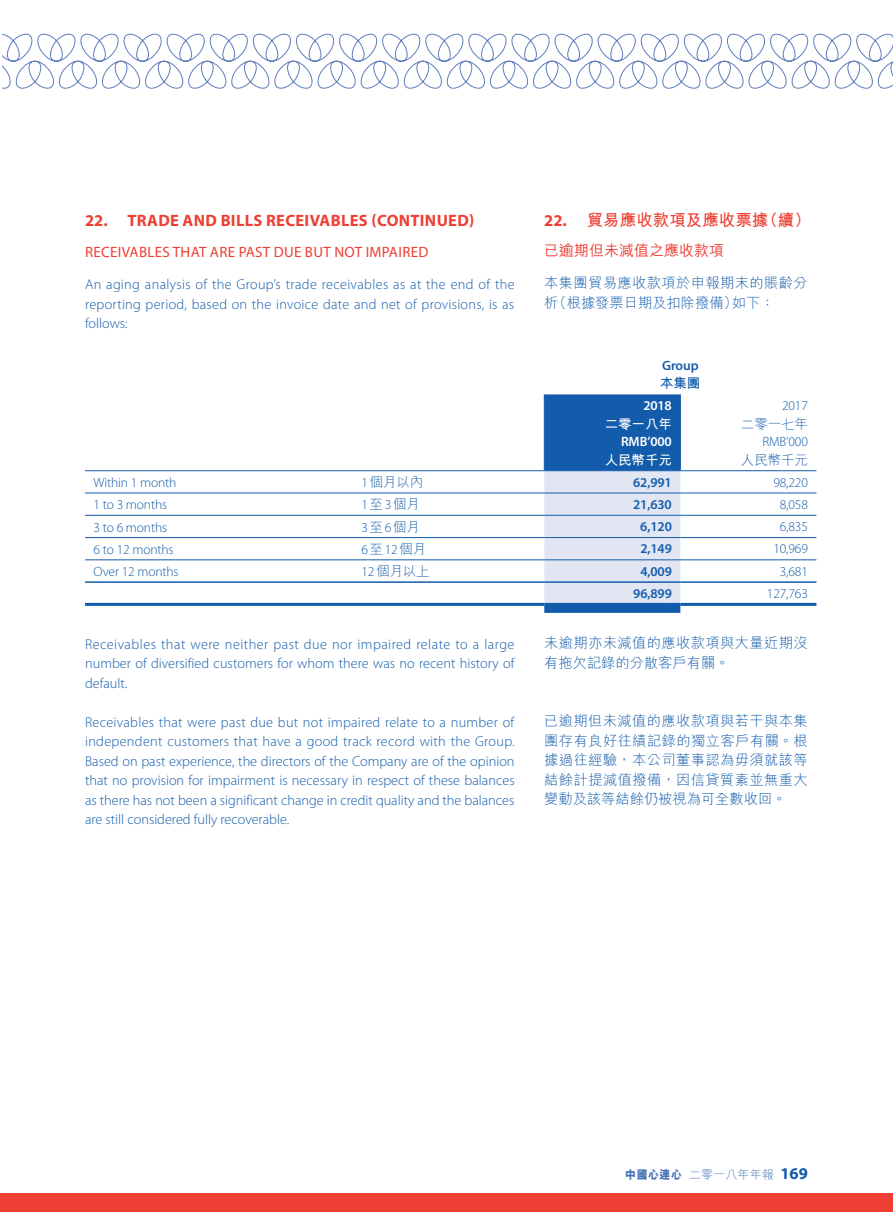
<style>
.page{position:relative;width:893px;height:1212px;background:#fff}
.page>*{position:absolute;margin:0;border:0;box-sizing:border-box;transform-origin:0 0}
.Subhead_1_e{font:700 16.5px "Myriad Pro";letter-spacing:.02em;color:#ee3f34}
.Subhead_1_c{font:700 16.5px "M Hei HK";color:#ee3f34}
.Subhead_2_e{font:15px "Myriad Pro";letter-spacing:.02em;color:#ee3f34}
.Subhead_2_c{font:500 15px "M Hei HK";color:#ee3f34}
.body_e{font:300 14.25px/19.5px "Myriad Pro";letter-spacing:.005em;color:#135cab;text-align:justify}
.body_c{font:300 14.25px/19.5px "M Hei HK";letter-spacing:.03em;color:#135cab}
.Body_Text_Table{font:300 13.5px "Myriad Pro";letter-spacing:-.01em;color:#135cab}
.Body_Text_Table-2{font:600 13.5px "Myriad Pro";letter-spacing:-.01em;color:#135cab}
.Body_Text_Table-3{font:300 13.5px "M Hei HK";letter-spacing:-.01em;color:#135cab}
.Body_Text_Table-4{font:600 13.5px "Myriad Pro";letter-spacing:-.01em;color:#fff}
.Body_Text_Table-5{font:700 13.5px "M Hei HK";letter-spacing:-.01em;color:#fff}
.Body_Text_Table-6{font:700 13.5px "M Hei HK";color:#135cab}
.t1{font:300 12px "M Hei HK";letter-spacing:.01em;color:#4471b8}
.s1{font-family:"Myriad Pro"}
.s2{font-family:"M Hei HK"}
.s3{font-weight:800}
.s4{font-family:"Myriad Pro";font-weight:700;font-size:16.5px;color:#135cab}
</style>
<div class="page">
<div style="left:0;top:1193px;width:893px;height:19px;background:#ee3f34"></div>
<svg style="left:2px;top:33px;width:891px;height:56px"></svg>
<hr style="left:85px;top:603px;width:268px;height:3px;background:#135cab">
<hr style="left:353px;top:603px;width:191px;height:3px;background:#135cab">
<hr style="left:680px;top:603px;width:128px;height:3px;background:#135cab">
<svg style="left:808px;top:603px;width:8px;height:3px"></svg>
<hr style="left:680px;top:394px;width:1px;height:76px;background:#135cab">
<hr style="left:85px;top:470px;width:268px;height:1px;background:#135cab">
<hr style="left:353px;top:470px;width:191px;height:1px;background:#135cab">
<hr style="left:680px;top:470px;width:128px;height:1px;background:#135cab">
<hr style="left:85px;top:493px;width:268px;height:1px;background:#135cab">
<hr style="left:353px;top:493px;width:191px;height:1px;background:#135cab">
<hr style="left:680px;top:493px;width:128px;height:1px;background:#135cab">
<hr style="left:85px;top:515px;width:268px;height:1px;background:#135cab">
<hr style="left:353px;top:515px;width:191px;height:1px;background:#135cab">
<hr style="left:680px;top:515px;width:128px;height:1px;background:#135cab">
<hr style="left:85px;top:537px;width:268px;height:1px;background:#135cab">
<hr style="left:353px;top:537px;width:191px;height:1px;background:#135cab">
<hr style="left:680px;top:537px;width:128px;height:1px;background:#135cab">
<hr style="left:85px;top:560px;width:268px;height:1px;background:#135cab">
<hr style="left:353px;top:560px;width:191px;height:1px;background:#135cab">
<hr style="left:680px;top:560px;width:128px;height:1px;background:#135cab">
<hr style="left:85px;top:581px;width:268px;height:2px;background:#135cab">
<hr style="left:353px;top:581px;width:191px;height:2px;background:#135cab">
<svg style="left:544px;top:394px;width:136px;height:219px;background:#8bacd4"></svg>
<hr style="left:680px;top:581px;width:128px;height:2px;background:#135cab">
<svg style="left:808px;top:581px;width:8px;height:2px"></svg>
<p class="Subhead_1_e" style="left:85px;top:210px;width:391px">22. TRADE AND BILLS RECEIVABLES (CONTINUED)</p>
<p class="Subhead_2_e" style="left:85px;top:243px;width:345px">RECEIVABLES THAT ARE PAST DUE BUT NOT IMPAIRED</p>
<p class="body_e" style="left:85px;top:274px;width:431px">An aging analysis of the Group’s trade receivables as at the end of the reporting period, based on the invoice date and net of provisions, is as follows:</p>
<p class="Subhead_1_c" style="left:544px;top:207px;width:268px"><span class="s1">22.</span> 貿易應收款項及應收票據（續）</p>
<p class="Subhead_2_c" style="left:544px;top:240px;width:181px">已逾期但未減值之應收款項</p>
<p class="body_c" style="left:544px;top:273px;width:265px">本集團貿易應收款項於申報期末的賬齡分析（根據發票日期及扣除撥備）如下：</p>
<p class="Body_Text_Table-2" style="left:662px;top:357px;width:38px">Group</p>
<p class="Body_Text_Table-6" style="left:660px;top:374px;width:42px">本集團</p>
<p class="Body_Text_Table-4" style="left:643px;top:397px;width:30px">2018</p>
<p class="Body_Text_Table-5" style="left:605px;top:414px;width:68px">二零一八年</p>
<p class="Body_Text_Table-4" style="left:621px;top:433px;width:52px">RMB’000</p>
<p class="Body_Text_Table-5" style="left:605px;top:450px;width:68px">人民幣千元</p>
<p class="Body_Text_Table" style="left:782px;top:397px;width:27px">2017</p>
<p class="Body_Text_Table-3" style="left:741px;top:417px;width:68px">二零一七年</p>
<p class="Body_Text_Table" style="left:762px;top:433px;width:47px">RMB’000</p>
<p class="Body_Text_Table-3" style="left:741px;top:453px;width:68px">人民幣千元</p>
<p class="Body_Text_Table" style="left:94px;top:474px;width:84px">Within 1 month</p>
<p class="Body_Text_Table-3" style="left:361px;top:475px;width:63px"><span class="s1">1</span>個月以內</p>
<p class="Body_Text_Table-2" style="left:633px;top:473px;width:40px">62,991</p>
<p class="Body_Text_Table" style="left:773px;top:474px;width:36px">98,220</p>
<p class="Body_Text_Table" style="left:94px;top:497px;width:75px">1 to 3 months</p>
<p class="Body_Text_Table-3" style="left:361px;top:497px;width:60px"><span class="s1">1</span>至<span class="s1">3</span>個月</p>
<p class="Body_Text_Table-2" style="left:633px;top:496px;width:40px">21,630</p>
<p class="Body_Text_Table" style="left:780px;top:496px;width:30px">8,058</p>
<p class="Body_Text_Table" style="left:94px;top:519px;width:75px">3 to 6 months</p>
<p class="Body_Text_Table-3" style="left:361px;top:520px;width:60px"><span class="s1">3</span>至<span class="s1">6</span>個月</p>
<p class="Body_Text_Table-2" style="left:640px;top:518px;width:33px">6,120</p>
<p class="Body_Text_Table" style="left:780px;top:518px;width:30px">6,835</p>
<p class="Body_Text_Table" style="left:94px;top:541px;width:82px">6 to 12 months</p>
<p class="Body_Text_Table" style="left:361px;top:541px;width:66px">6<span class="s2">至</span>12<span class="s2">個月</span></p>
<p class="Body_Text_Table-2" style="left:640px;top:540px;width:33px">2,149</p>
<p class="Body_Text_Table" style="left:773px;top:541px;width:36px">10,969</p>
<p class="Body_Text_Table" style="left:94px;top:563px;width:87px">Over 12 months</p>
<p class="Body_Text_Table-3" style="left:361px;top:564px;width:70px"><span class="s1">12</span>個月以上</p>
<p class="Body_Text_Table-2" style="left:640px;top:562px;width:33px">4,009</p>
<p class="Body_Text_Table" style="left:780px;top:563px;width:30px">3,681</p>
<p class="Body_Text_Table-2" style="left:633px;top:585px;width:40px">96,899</p>
<p class="Body_Text_Table" style="left:767px;top:586px;width:43px">127,763</p>
<p class="body_e" style="left:85px;top:634px;width:431px">Receivables that were neither past due nor impaired relate to a large number of diversified customers for whom there was no recent history of default.</p>
<p class="body_e" style="left:85px;top:712px;width:431px">Receivables that were past due but not impaired relate to a number of independent customers that have a good track record with the Group.<br>Based on past experience, the directors of the Company are of the opinion that no provision for impairment is necessary in respect of these balances as there has not been a significant change in credit quality and the balances are still considered fully recoverable.</p>
<p class="body_c" style="left:544px;top:633px;width:265px">未逾期亦未減值的應收款項與大量近期沒有拖欠記錄的分散客戶有關。</p>
<p class="body_c" style="left:544px;top:711px;width:265px;text-align:justify">已逾期但未減值的應收款項與若干與本集團存有良好往績記錄的獨立客戶有關。根據過往經驗，本公司董事認為毋須就該等結餘計提減值撥備，因信貸質素並無重大變動及該等結餘仍被視為可全數收回。</p>
<p class="t1" style="left:625px;top:1168px;width:184px"><span class="s3">中國心連心</span> 二零一八年年報 <span class="s4">169</span></p>
</div>
